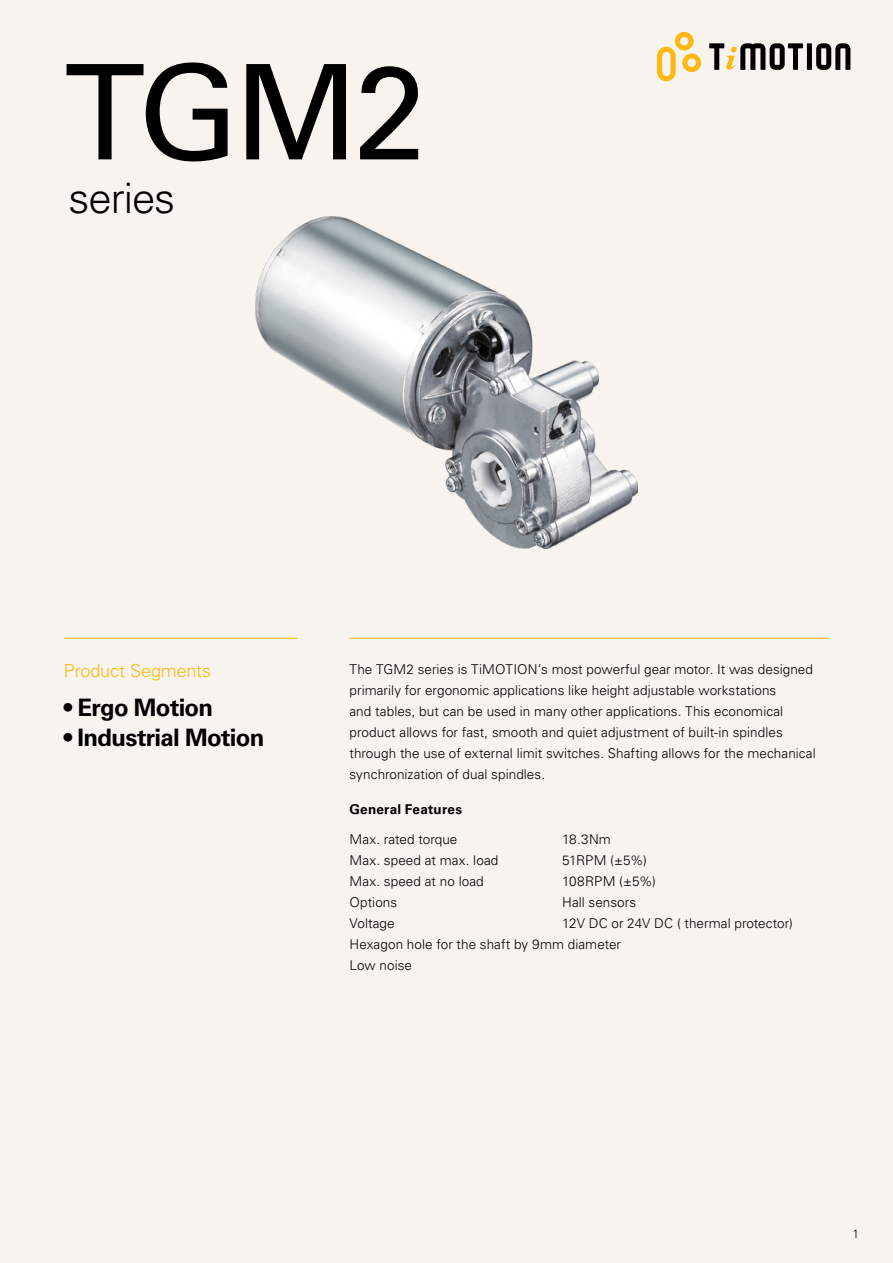
<style>
.page{position:relative;width:893px;height:1263px;background:#f7f3ef}
.page>*{position:absolute;margin:0;border:0;box-sizing:border-box;transform-origin:0 0}
.t1{font:132px "Univers LT Std";color:#000}
.t2{font:300 42px "Univers LT Std";letter-spacing:-.025em;color:#000}
.t3{font:700 24px "Univers LT Std";letter-spacing:-.025em;color:#000}
.t4{font:300 18px "Univers LT Std";letter-spacing:-.005em;color:#fdb812}
.t5{font:300 13.5px/21px "Univers LT Std";letter-spacing:.005em;color:#000}
.t6{font:700 13.5px "Univers LT Std";letter-spacing:.015em;color:#000}
.t7{font:300 12px "Univers LT Std";color:#000}
</style>
<div class="page">
<svg style="left:657px;top:32px;width:44px;height:49px"></svg>
<div style="left:807px;top:43px;width:5px;height:27px;background:#000"></div>
<svg style="left:816px;top:43px;width:34px;height:27px"></svg>
<svg style="left:709px;top:43px;width:94px;height:27px"></svg>
<hr style="left:350px;top:638px;width:479px;height:1px;background:#fdb812">
<hr style="left:64px;top:638px;width:234px;height:1px;background:#fdb812">
<img style="left:256px;top:217px;width:381px;height:331px">
<h1 class="t1" style="left:64px;top:34px;width:364px">TGM2</h1>
<h2 class="t2" style="left:69px;top:173px;width:108px">series</h2>
<h3 class="t4" style="left:64px;top:660px;width:149px">Product Segments</h3>
<h3 class="t3" style="left:64px;top:693px;width:151px">• Ergo Motion</h3>
<h3 class="t3" style="left:64px;top:723px;width:202px">• Industrial Motion</h3>
<p class="t5" style="left:350px;top:659px;width:468px">The TGM2 series is TiMOTION’s most powerful gear motor. It was designed primarily for ergonomic applications like height adjustable workstations<br>and tables, but can be used in many other applications. This economical product allows for fast, smooth and quiet adjustment of built-in spindles through the use of external limit switches. Shafting allows for the mechanical synchronization of dual spindles.</p>
<p class="t6" style="left:350px;top:801px;width:114px">General Features</p>
<p class="t5" style="left:350px;top:828px;width:109px">Max. rated torque</p>
<p class="t5" style="left:562px;top:828px;width:50px">18.3Nm</p>
<p class="t5" style="left:350px;top:849px;width:150px">Max. speed at max. load</p>
<p class="t5" style="left:562px;top:849px;width:86px">51RPM (±5%)</p>
<p class="t5" style="left:350px;top:870px;width:136px">Max. speed at no load</p>
<p class="t5" style="left:562px;top:870px;width:95px">108RPM (±5%)</p>
<p class="t5" style="left:350px;top:891px;width:49px">Options</p>
<p class="t5" style="left:562px;top:891px;width:76px">Hall sensors</p>
<p class="t5" style="left:350px;top:912px;width:47px">Voltage</p>
<p class="t5" style="left:350px;top:912px;width:445px;text-indent:213px">12V DC or 24V DC ( thermal protector)<br>Hexagon hole for the shaft by 9mm diameter<br>Low noise</p>
<p class="t7" style="left:852px;top:1226px;width:8px">1</p>
</div>
